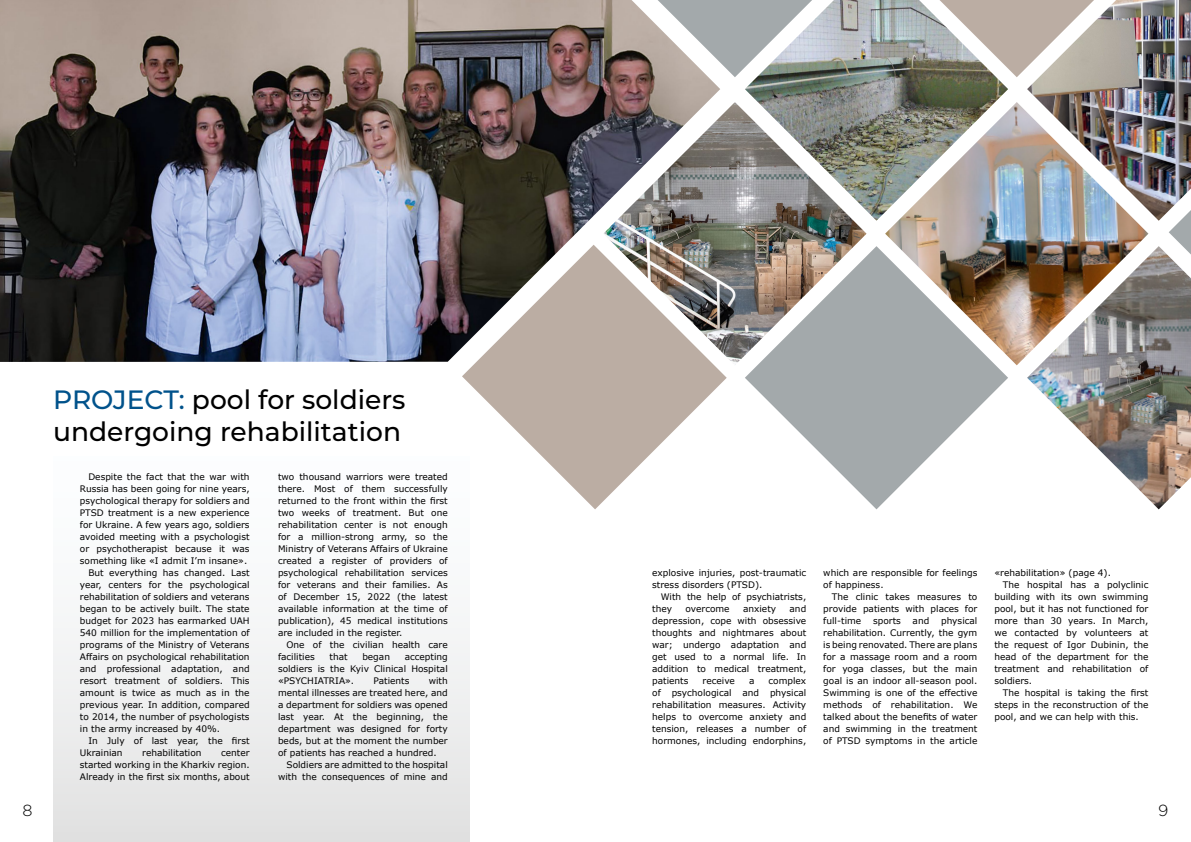
<style>
.page{position:relative;width:1191px;height:842px;background:#fff}
.page>*{position:absolute;margin:0;border:0;box-sizing:border-box;transform-origin:0 0}
.t1{font:500 26.5px/32px "Montserrat";color:#000}
.t2{font:300 16px "Gotham Pro";color:#000}
.t3{font:9px/12px "MS Reference Sans Serif";color:#000;text-align:justify}
.s1{color:#00528b}
</style>
<div class="page">
<div style="left:53px;top:456px;width:416px;height:386px;background:linear-gradient(to bottom,#fff,#e3e3e3)"></div>
<img style="left:0;top:0;width:720px;height:362px">
<svg style="left:462px;top:245px;width:264px;height:264px;fill:#bbada3"></svg>
<img style="left:603px;top:102px;width:263px;height:263px">
<svg style="left:745px;top:246px;width:263px;height:263px;fill:#a3a9ab"></svg>
<img style="left:885px;top:102px;width:263px;height:263px">
<img style="left:745px;top:0;width:263px;height:221px">
<svg style="left:657px;top:0;width:155px;height:77px"></svg>
<img style="left:1027px;top:0;width:164px;height:221px">
<img style="left:1027px;top:246px;width:164px;height:263px">
<svg style="left:939px;top:0;width:155px;height:77px"></svg>
<svg style="left:1168px;top:210px;width:23px;height:45px"></svg>
<h1 class="t1" style="left:53px;top:383px;width:354px"><span class="s1">PROJECT:</span> pool for soldiers undergoing rehabilitation</h1>
<p class="t3" style="left:88px;top:470px;width:163px">Despite the fact that the war with</p>
<p class="t3" style="left:80px;top:482px;width:171px">Russia has been going for nine years,</p>
<p class="t3" style="left:80px;top:494px;width:171px">psychological therapy for soldiers and</p>
<p class="t3" style="left:80px;top:506px;width:171px">PTSD treatment is a new experience</p>
<p class="t3" style="left:80px;top:518px;width:171px">for Ukraine. A few years ago, soldiers</p>
<p class="t3" style="left:80px;top:530px;width:171px">avoided meeting with a psychologist</p>
<p class="t3" style="left:80px;top:542px;width:171px">or psychotherapist because it was</p>
<p class="t3" style="left:80px;top:554px;width:169px">something like «I admit I’m insane».</p>
<p class="t3" style="left:88px;top:566px;width:163px">But everything has changed. Last</p>
<p class="t3" style="left:80px;top:578px;width:171px">year, centers for the psychological</p>
<p class="t3" style="left:80px;top:590px;width:171px">rehabilitation of soldiers and veterans</p>
<p class="t3" style="left:80px;top:602px;width:171px">began to be actively built. The state</p>
<p class="t3" style="left:80px;top:614px;width:171px">budget for 2023 has earmarked UAH</p>
<p class="t3" style="left:80px;top:626px;width:171px">540 million for the implementation of</p>
<p class="t3" style="left:80px;top:638px;width:171px">programs of the Ministry of Veterans</p>
<p class="t3" style="left:80px;top:650px;width:171px">Affairs on psychological rehabilitation</p>
<p class="t3" style="left:80px;top:662px;width:171px">and professional adaptation, and</p>
<p class="t3" style="left:80px;top:674px;width:171px">resort treatment of soldiers. This</p>
<p class="t3" style="left:80px;top:686px;width:171px">amount is twice as much as in the</p>
<p class="t3" style="left:80px;top:698px;width:171px">previous year. In addition, compared</p>
<p class="t3" style="left:80px;top:710px;width:171px">to 2014, the number of psychologists</p>
<p class="t3" style="left:80px;top:722px;width:142px">in the army increased by 40%.</p>
<p class="t3" style="left:88px;top:734px;width:163px">In July of last year, the first</p>
<p class="t3" style="left:80px;top:746px;width:44px">Ukrainian</p>
<p class="t3" style="left:142px;top:746px;width:61px">rehabilitation</p>
<p class="t3" style="left:80px;top:746px;width:171px;text-indent:141px">center started working in the Kharkiv region.<br>Already in the first six months, about</p>
<p class="t3" style="left:278px;top:470px;width:171px">two thousand warriors were treated there. Most of them successfully returned to the front within the first two weeks of treatment. But one rehabilitation center is not enough for a million-strong army, so the Ministry of Veterans Affairs of Ukraine created a register of providers of psychological rehabilitation services for veterans and their families. As of December 15, 2022 (the latest available information at the time of publication), 45 medical institutions are included in the register.</p>
<p class="t3" style="left:278px;top:638px;width:171px;text-indent:9px">One of the civilian health care facilities</p>
<p class="t3" style="left:329px;top:650px;width:20px">that</p>
<p class="t3" style="left:362px;top:650px;width:29px">began</p>
<p class="t3" style="left:278px;top:650px;width:171px;text-indent:127px">accepting soldiers is the Kyiv Clinical Hospital «PSYCHIATRIA».</p>
<p class="t3" style="left:278px;top:674px;width:171px;text-indent:151px">with mental illnesses are treated here, and a department for soldiers was opened last year. At the beginning, the department was designed for forty beds, but at the moment the number of patients has reached a hundred.</p>
<p class="t3" style="left:278px;top:758px;width:171px;text-align:right">Soldiers are admitted to the hospital with the consequences of mine and</p>
<p class="t3" style="left:373px;top:674px;width:37px">Patients</p>
<p class="t3" style="left:652px;top:566px;width:156px">explosive injuries, post-traumatic stress disorders (PTSD).</p>
<p class="t3" style="left:652px;top:590px;width:156px;text-indent:9px">With the help of psychiatrists, they</p>
<p class="t3" style="left:652px;top:602px;width:156px;text-indent:137px">and depression, cope with obsessive thoughts and nightmares about war; undergo adaptation and get used to a normal life. In addition to medical treatment, patients</p>
<p class="t3" style="left:685px;top:602px;width:46px">overcome</p>
<p class="t3" style="left:743px;top:602px;width:35px">anxiety</p>
<p class="t3" style="left:652px;top:674px;width:156px;text-indent:116px">complex of psychological and physical rehabilitation measures. Activity helps to overcome anxiety and tension, releases a number of hormones, including endorphins,</p>
<p class="t3" style="left:702px;top:674px;width:34px">receive</p>
<p class="t3" style="left:749px;top:674px;width:7px">a</p>
<p class="t3" style="left:823px;top:566px;width:156px">which are responsible for feelings of happiness.</p>
<p class="t3" style="left:823px;top:590px;width:156px;text-indent:9px">The clinic takes measures to provide patients with places for full-time</p>
<p class="t3" style="left:823px;top:614px;width:156px;text-indent:118px">physical rehabilitation. Currently, the gym is being renovated. There are plans for a massage room and a room for yoga classes, but the main goal is an indoor all-season pool.<br>Swimming is one of the effective methods of rehabilitation. We talked about the benefits of water and swimming in the treatment of PTSD symptoms in the article</p>
<p class="t3" style="left:873px;top:614px;width:29px">sports</p>
<p class="t3" style="left:912px;top:614px;width:18px">and</p>
<p class="t3" style="left:994px;top:566px;width:118px">«rehabilitation» (page 4).</p>
<p class="t3" style="left:1003px;top:578px;width:147px">The hospital has a polyclinic</p>
<p class="t3" style="left:994px;top:590px;width:156px">building with its own swimming</p>
<p class="t3" style="left:994px;top:602px;width:156px">pool, but it has not functioned for</p>
<p class="t3" style="left:994px;top:614px;width:156px">more than 30 years. In March,</p>
<p class="t3" style="left:994px;top:626px;width:156px">we contacted by volunteers at</p>
<p class="t3" style="left:994px;top:638px;width:156px">the request of Igor Dubinin, the</p>
<p class="t3" style="left:994px;top:650px;width:156px">head of the department for the</p>
<p class="t3" style="left:994px;top:662px;width:156px">treatment and rehabilitation of</p>
<p class="t3" style="left:994px;top:674px;width:39px">soldiers.</p>
<p class="t3" style="left:1003px;top:686px;width:147px">The hospital is taking the first</p>
<p class="t3" style="left:994px;top:698px;width:156px">steps in the reconstruction of the</p>
<p class="t3" style="left:994px;top:710px;width:146px">pool, and we can help with this.</p>
<h2 class="t2" style="left:23px;top:801px;width:12px">8</h2>
<h2 class="t2" style="left:1158px;top:801px;width:12px">9</h2>
</div>
